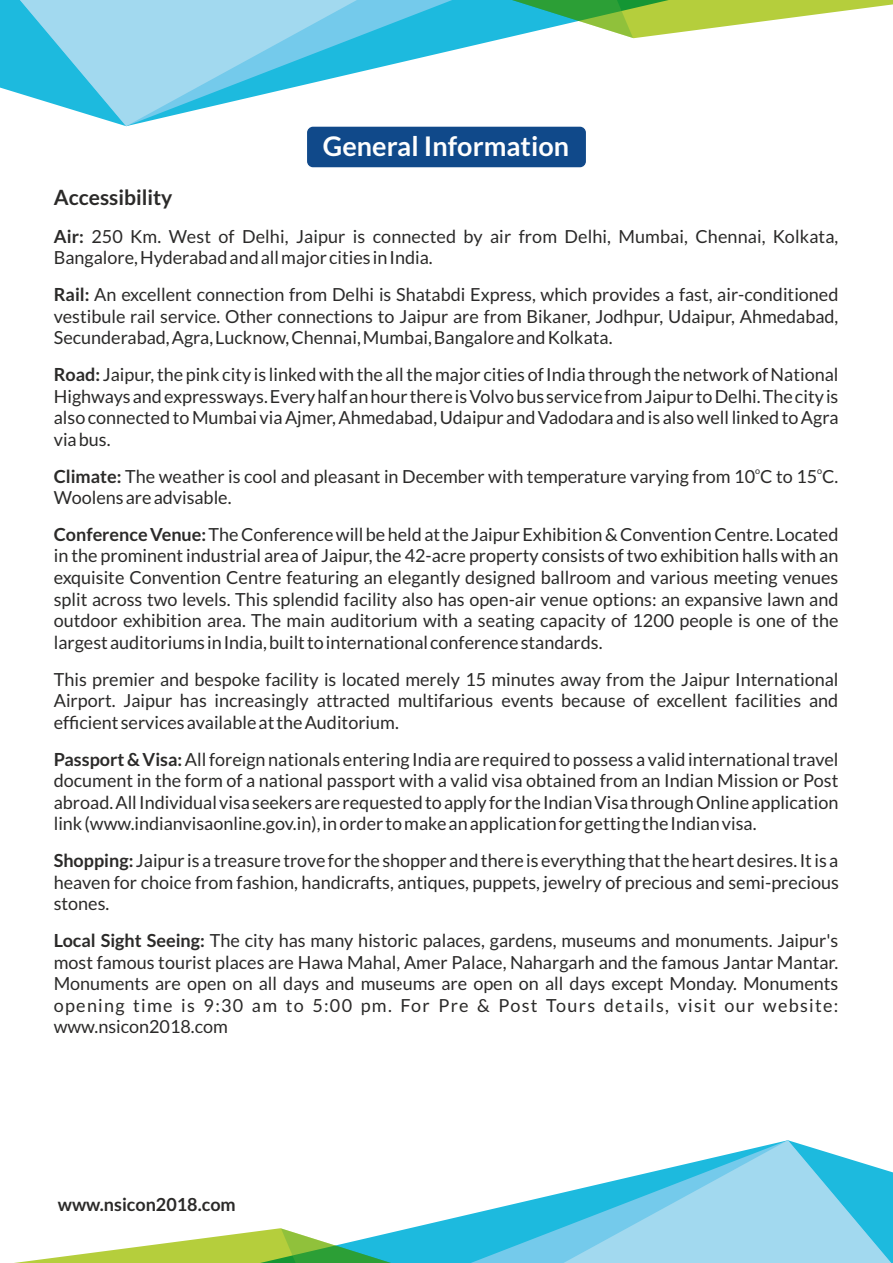
<style>
.page{position:relative;width:893px;height:1263px;background:#fff}
.page>*{position:absolute;margin:0;border:0;box-sizing:border-box;transform-origin:0 0}
.t1{font:700 27px "Lato";color:#fefefe}
.t2{font:700 21px "Lato";color:#2b2a29}
.t3{font:18px/21.6px "Lato";color:#2b2a29;text-align:justify}
.t4{font:700 18px "Lato";color:#2b2a29}
.t5{font:9px "Lato";color:#2b2a29}
.s1{font-weight:700}
</style>
<div class="page">
<svg style="left:0;top:0;width:635px;height:126px"></svg>
<svg style="left:639px;top:0;width:254px;height:38px;fill:#b5ce3c"></svg>
<svg style="left:220px;top:0;width:419px;height:38px;background:#66c7cc"></svg>
<svg style="left:411px;top:1140px;width:482px;height:123px"></svg>
<svg style="left:14px;top:1229px;width:261px;height:34px"></svg>
<svg style="left:275px;top:1228px;width:419px;height:35px;background:#68c8cf"></svg>
<div style="left:307px;top:127px;width:279px;height:40px;background:#10498a;border-radius:6px"></div>
<h1 class="t1" style="left:323px;top:134px;width:248px">General Information</h1>
<p class="t2" style="left:54px;top:188px;width:120px">Accessibility</p>
<p class="t3" style="left:54px;top:226px;width:786px"><span class="s1">Air:</span> 250 Km. West of Delhi, Jaipur is connected by air from Delhi, Mumbai, Chennai, Kolkata,<br>Bangalore, Hyderabad and all major cities in India.</p>
<p class="t3" style="left:54px;top:285px;width:786px"><span class="s1">Rail:</span> An excellent connection from Delhi is Shatabdi Express, which provides a fast, air-conditioned vestibule rail service. Other connections to Jaipur are from Bikaner, Jodhpur, Udaipur, Ahmedabad, Secunderabad, Agra, Lucknow, Chennai, Mumbai, Bangalore and Kolkata.</p>
<p class="t3" style="left:54px;top:365px;width:786px"><span class="s1">Road:</span> Jaipur, the pink city is linked with the all the major cities of India through the network of National Highways and expressways. Every half an hour there is Volvo bus service from Jaipur to Delhi. The city is also connected to Mumbai via Ajmer, Ahmedabad, Udaipur and Vadodara and is also well linked to Agra via bus.</p>
<p class="t5" style="left:755px;top:466px;width:7px">o</p>
<p class="t5" style="left:817px;top:466px;width:7px">o</p>
<p class="t3" style="left:54px;top:466px;width:786px"><span class="s1">Climate:</span> The weather is cool and pleasant in December with temperature varying from 10 C to 15 C.<br>Woolens are advisable.</p>
<p class="t3" style="left:54px;top:524px;width:786px"><span class="s1">Conference Venue:</span>The Conference will be held at the Jaipur Exhibition &amp; Convention Centre. Located in the prominent industrial area of Jaipur, the 42-acre property consists of two exhibition halls with an exquisite Convention Centre featuring an elegantly designed ballroom and various meeting venues split across two levels. This splendid facility also has open-air venue options: an expansive lawn and outdoor exhibition area. The main auditorium with a seating capacity of 1200 people is one of the largest auditoriums in India, built to international conference standards.</p>
<p class="t3" style="left:54px;top:669px;width:786px">This premier and bespoke facility is located merely 15 minutes away from the Jaipur International Airport. Jaipur has increasingly attracted multifarious events because of excellent facilities and efficient services available at the Auditorium.</p>
<p class="t3" style="left:54px;top:749px;width:786px"><span class="s1">Passport &amp; Visa:</span>All foreign nationals entering India are required to possess a valid international travel document in the form of a national passport with a valid visa obtained from an Indian Mission or Post abroad. All Individual visa seekers are requested to apply for the Indian Visa through Online application link (www.indianvisaonline.gov.in), in order to make an application for getting the Indian visa.</p>
<p class="t3" style="left:54px;top:851px;width:787px"><span class="s1">Shopping:</span> Jaipur is a treasure trove for the shopper and there is everything that the heart desires. It is a heaven for choice from fashion, handicrafts, antiques, puppets, jewelry of precious and semi-precious stones.</p>
<p class="t3" style="left:54px;top:931px;width:786px"><span class="s1">Local Sight Seeing:</span> The city has many historic palaces, gardens, museums and monuments. Jaipur's most famous tourist places are Hawa Mahal, Amer Palace, Nahargarh and the famous Jantar Mantar.<br>Monuments are open on all days and museums are open on all days except Monday. Monuments opening time is 9:30 am to 5:00 pm. For Pre &amp; Post Tours details, visit our website: www.nsicon2018.com</p>
<p class="t4" style="left:58px;top:1196px;width:179px">www.nsicon2018.com</p>
</div>
